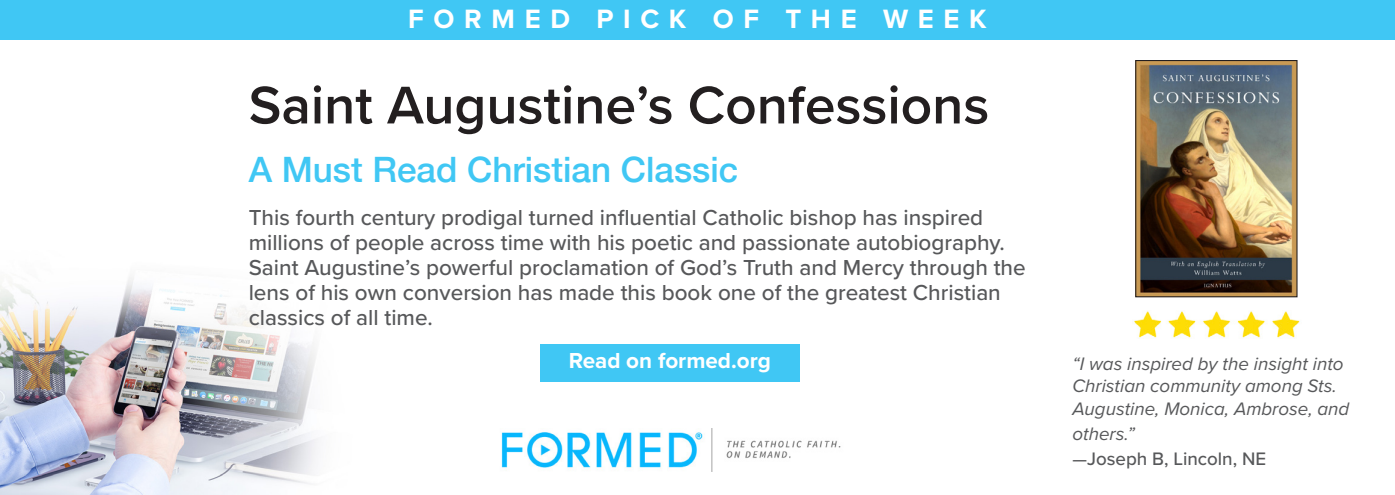
<style>
.page{position:relative;width:1395px;height:495px;background:#fff}
.page>*{position:absolute;margin:0;border:0;box-sizing:border-box;transform-origin:0 0}
.t1{font:600 55px "Proxima Nova";color:#231f20}
.t2{font:500 35px "Helvetica Neue";color:#40c7f4}
.t3{font:700 27.5px "Proxima Nova";letter-spacing:.35em;color:#fff}
.t4{font:500 22.5px/25px "Proxima Nova";color:#57585a}
.t5{font:700 22.5px "Proxima Nova";color:#fff}
.t6{font:italic 18.75px/22.5px "Proxima Nova";color:#57585a}
.t7{font:500 18.75px/25px "Proxima Nova";color:#57585a}
.s1{font-weight:400;font-style:italic}
.s2{font-size:17.5px}
</style>
<div class="page">
<img style="left:0;top:277px;width:318px;height:218px">
<img style="left:501px;top:428px;width:340px;height:44px">
<div style="left:0;top:0;width:1395px;height:39px;background:#40c7f4"></div>
<img style="left:1137px;top:62px;width:159px;height:233px">
<div style="left:1135px;top:60px;width:163px;height:237px;border:1px solid #231f20"></div>
<img style="left:1134px;top:311px;width:166px;height:28px">
<div style="left:540px;top:344px;width:260px;height:37px;background:#40c7f4"></div>
<p class="t3" style="left:408px;top:-2px;width:580px">FORMED PICK OF THE WEEK</p>
<p class="t1" style="left:249px;top:64px;width:742px">Saint Augustine’s Confessions</p>
<p class="t2" style="left:249px;top:142px;width:491px">A Must Read Christian Classic</p>
<p class="t4" style="left:249px;top:204px;width:779px">This fourth century prodigal turned influential Catholic bishop has inspired millions of people across time with his poetic and passionate autobiography.<br>Saint Augustine’s powerful proclamation of God’s Truth and Mercy through the lens of his own conversion has made this book one of the greatest Christian classics of all time.</p>
<p class="t5" style="left:569px;top:344px;width:204px">Read on formed.org</p>
<p class="t6" style="left:1072px;top:351px;width:278px">“I was inspired by the insight into<br>Christian community among Sts.<br>Augustine, Monica, Ambrose, and</p>
<p class="t7" style="left:1072px;top:420px;width:195px"><span class="s1">others.”<br></span><span class="s2">—</span>Joseph B, Lincoln, NE</p>
</div>
